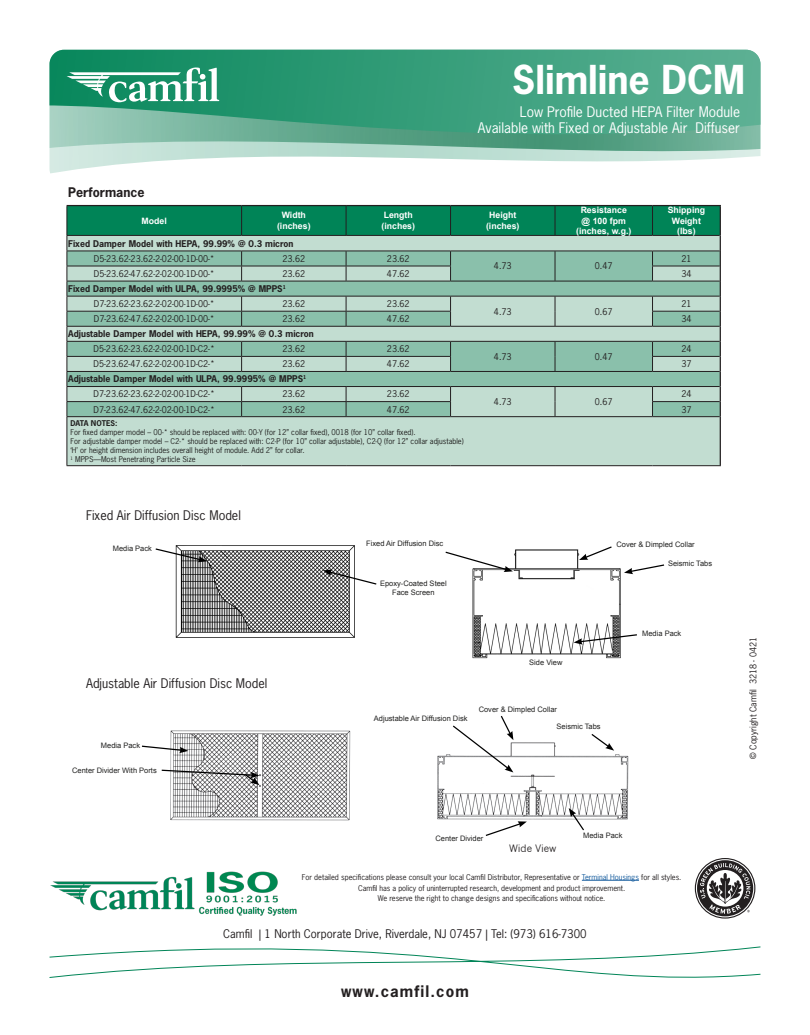
<style>
.page{position:relative;width:810px;height:1035px;background:#fff}
.page>*{position:absolute;margin:0;border:0;box-sizing:border-box;transform-origin:0 0}
.t1{font:700 37.5px "News Gothic Std";color:#fff}
.t2{font:700 15px "News Gothic Std";letter-spacing:.075em;color:#231f20}
.t3{font:13.75px "News Gothic Std";color:#fff}
.t4{font:12.5px "News Gothic Std";color:#231f20}
.t5{font:700 12.5px "News Gothic Std";color:#231f20}
.t6{font:11.25px "News Gothic Std";color:#231f20}
.t7{font:10px "News Gothic";letter-spacing:-.005em;color:#231f20}
.t8{font:8.75px "News Gothic Std";color:#231f20}
.t9{font:700 8.75px "News Gothic Std";color:#231f20}
.t10{font:700 8.75px "Arial";color:#fff}
.t11{font:7.5px "News Gothic Std";color:#212120}
.t12{font:7.5px "News Gothic Std";letter-spacing:-.005em;color:#231f20}
.t13{font:7.5px/9px "Arial";color:#212120;text-align:center}
.t14{font:700 7.5px "News Gothic Std";color:#212120}
.s1{color:#175d9e}
.s2{font-family:"News Gothic"}
</style>
<div class="page">
<img style="left:472px;top:549px;width:149px;height:110px">
<img style="left:175px;top:545px;width:180px;height:93px">
<svg style="left:49px;top:946px;width:712px;height:32px"></svg>
<svg style="left:49px;top:50px;width:712px;height:124px;background:#6bb59c"></svg>
<svg style="left:695px;top:858px;width:60px;height:61px"></svg>
<img style="left:50px;top:871px;width:247px;height:45px">
<svg style="left:67px;top:68px;width:152px;height:34px"></svg>
<div style="left:68px;top:417px;width:652px;height:48px;background:#c2ddd1"></div>
<hr style="left:67px;top:205px;width:175px;height:1px;background:#231f20">
<hr style="left:242px;top:205px;width:104px;height:1px;background:#231f20">
<hr style="left:346px;top:205px;width:105px;height:1px;background:#231f20">
<hr style="left:451px;top:205px;width:104px;height:1px;background:#231f20">
<hr style="left:555px;top:205px;width:98px;height:1px;background:#231f20">
<hr style="left:653px;top:205px;width:68px;height:1px;background:#231f20">
<hr style="left:720px;top:417px;width:1px;height:48px;background:#231f20">
<svg style="left:67px;top:206px;width:654px;height:211px;background:#87baa6"></svg>
<hr style="left:67px;top:416px;width:175px;height:1px;background:#231f20">
<hr style="left:67px;top:417px;width:1px;height:48px;background:#231f20">
<hr style="left:242px;top:416px;width:104px;height:1px;background:#231f20">
<hr style="left:346px;top:416px;width:105px;height:1px;background:#231f20">
<hr style="left:451px;top:416px;width:104px;height:1px;background:#231f20">
<hr style="left:555px;top:416px;width:98px;height:1px;background:#231f20">
<hr style="left:653px;top:416px;width:67px;height:1px;background:#231f20">
<hr style="left:67px;top:465px;width:175px;height:1px;background:#231f20">
<hr style="left:242px;top:465px;width:104px;height:1px;background:#231f20">
<hr style="left:346px;top:465px;width:105px;height:1px;background:#231f20">
<hr style="left:451px;top:465px;width:104px;height:1px;background:#231f20">
<hr style="left:555px;top:465px;width:98px;height:1px;background:#231f20">
<hr style="left:653px;top:465px;width:68px;height:1px;background:#231f20">
<svg style="left:155px;top:548px;width:52px;height:14px"></svg>
<svg style="left:445px;top:551px;width:68px;height:21px"></svg>
<svg style="left:579px;top:546px;width:34px;height:14px"></svg>
<svg style="left:624px;top:564px;width:41px;height:10px"></svg>
<svg style="left:574px;top:633px;width:63px;height:12px"></svg>
<svg style="left:323px;top:561px;width:54px;height:25px"></svg>
<img style="left:170px;top:730px;width:181px;height:91px">
<img style="left:437px;top:742px;width:192px;height:78px">
<svg style="left:141px;top:745px;width:47px;height:8px"></svg>
<svg style="left:451px;top:716px;width:62px;height:56px"></svg>
<svg style="left:590px;top:734px;width:24px;height:17px"></svg>
<svg style="left:485px;top:821px;width:42px;height:15px"></svg>
<svg style="left:569px;top:808px;width:16px;height:23px"></svg>
<svg style="left:161px;top:769px;width:98px;height:16px"></svg>
<hr style="left:582px;top:880px;width:57px;height:1px;background:#175d9e">
<p class="t1" style="left:512px;top:55px;width:234px">Slimline DCM</p>
<p class="t5" style="left:68px;top:184px;width:78px">Performance</p>
<p class="t10" style="left:142px;top:214px;width:27px">Model</p>
<p class="t10" style="left:282px;top:209px;width:26px">Width</p>
<p class="t10" style="left:277px;top:220px;width:35px">(inches)</p>
<p class="t10" style="left:384px;top:209px;width:31px">Length</p>
<p class="t10" style="left:382px;top:220px;width:35px">(inches)</p>
<p class="t3" style="left:520px;top:103px;width:222px">Low Profile Ducted HEPA Filter Module</p>
<p class="t3" style="left:478px;top:119px;width:264px">Available with Fixed or Adjustable Air Diffuser</p>
<p class="t10" style="left:489px;top:209px;width:29px">Height</p>
<p class="t10" style="left:486px;top:220px;width:35px">(inches)</p>
<p class="t10" style="left:581px;top:204px;width:48px">Resistance</p>
<p class="t10" style="left:582px;top:214px;width:46px">@ 100 fpm</p>
<p class="t10" style="left:576px;top:225px;width:57px">(inches, w.g.)</p>
<p class="t10" style="left:668px;top:204px;width:39px">Shipping</p>
<p class="t10" style="left:672px;top:214px;width:31px">Weight</p>
<p class="t10" style="left:677px;top:225px;width:20px">(lbs)</p>
<p class="t9" style="left:68px;top:237px;width:227px">Fixed Damper Model with HEPA, 99.99% @ 0.3 micron</p>
<p class="t8" style="left:94px;top:253px;width:122px">D5-23.62-23.62-2-02-00-1D-00-*</p>
<p class="t8" style="left:283px;top:253px;width:24px">23.62</p>
<p class="t8" style="left:387px;top:253px;width:24px">23.62</p>
<p class="t8" style="left:681px;top:253px;width:12px">21</p>
<p class="t8" style="left:494px;top:260px;width:19px">4.73</p>
<p class="t8" style="left:595px;top:260px;width:19px">0.47</p>
<p class="t8" style="left:94px;top:268px;width:122px">D5-23.62-47.62-2-02-00-1D-00-*</p>
<p class="t8" style="left:283px;top:268px;width:24px">23.62</p>
<p class="t8" style="left:387px;top:268px;width:24px">47.62</p>
<p class="t8" style="left:681px;top:268px;width:12px">34</p>
<p class="t9" style="left:68px;top:283px;width:219px">Fixed Damper Model with ULPA, 99.9995% @ MPPS<sup>1</sup></p>
<p class="t8" style="left:94px;top:298px;width:122px">D7-23.62-23.62-2-02-00-1D-00-*</p>
<p class="t8" style="left:283px;top:298px;width:24px">23.62</p>
<p class="t8" style="left:387px;top:298px;width:24px">23.62</p>
<p class="t8" style="left:494px;top:306px;width:19px">4.73</p>
<p class="t8" style="left:595px;top:306px;width:19px">0.67</p>
<p class="t8" style="left:681px;top:298px;width:12px">21</p>
<p class="t8" style="left:94px;top:313px;width:122px">D7-23.62-47.62-2-02-00-1D-00-*</p>
<p class="t8" style="left:283px;top:313px;width:24px">23.62</p>
<p class="t8" style="left:387px;top:313px;width:24px">47.62</p>
<p class="t8" style="left:681px;top:313px;width:12px">34</p>
<p class="t9" style="left:68px;top:328px;width:247px">Adjustable Damper Model with HEPA, 99.99% @ 0.3 micron</p>
<p class="t8" style="left:94px;top:343px;width:123px">D5-23.62-23.62-2-02-00-1D-C2-*</p>
<p class="t8" style="left:283px;top:343px;width:24px">23.62</p>
<p class="t8" style="left:387px;top:343px;width:24px">23.62</p>
<p class="t8" style="left:494px;top:351px;width:19px">4.73</p>
<p class="t8" style="left:595px;top:351px;width:19px">0.47</p>
<p class="t8" style="left:681px;top:343px;width:12px">24</p>
<p class="t8" style="left:94px;top:358px;width:123px">D5-23.62-47.62-2-02-00-1D-C2-*</p>
<p class="t8" style="left:283px;top:358px;width:24px">23.62</p>
<p class="t8" style="left:387px;top:358px;width:24px">47.62</p>
<p class="t8" style="left:681px;top:358px;width:12px">37</p>
<p class="t9" style="left:68px;top:373px;width:240px">Adjustable Damper Model with ULPA, 99.9995% @ MPPS<sup>1</sup></p>
<p class="t8" style="left:94px;top:389px;width:123px">D7-23.62-23.62-2-02-00-1D-C2-*</p>
<p class="t8" style="left:283px;top:389px;width:24px">23.62</p>
<p class="t8" style="left:387px;top:389px;width:24px">23.62</p>
<p class="t8" style="left:494px;top:396px;width:19px">4.73</p>
<p class="t8" style="left:595px;top:396px;width:19px">0.67</p>
<p class="t8" style="left:681px;top:389px;width:12px">24</p>
<p class="t8" style="left:94px;top:404px;width:123px">D7-23.62-47.62-2-02-00-1D-C2-*</p>
<p class="t8" style="left:283px;top:404px;width:24px">23.62</p>
<p class="t8" style="left:387px;top:404px;width:24px">47.62</p>
<p class="t8" style="left:681px;top:404px;width:12px">37</p>
<p class="t14" style="left:71px;top:418px;width:49px">DATA NOTES:</p>
<p class="t11" style="left:71px;top:427px;width:347px">For fixed damper model – 00-* should be replaced with: 00-Y (for 12” collar fixed), 0018 (for 10” collar fixed).</p>
<p class="t11" style="left:71px;top:436px;width:395px">For adjustable damper model – C2-* should be replaced with: C2-P (for 10” collar adjustable), C2-Q (for 12” collar adjustable)</p>
<p class="t11" style="left:71px;top:445px;width:236px">‘H’ or height dimension includes overall height of module. Add 2” for collar.</p>
<p class="t11" style="left:71px;top:454px;width:127px"><sup>1</sup> MPPS—Most Penetrating Particle Size</p>
<p class="t4" style="left:86px;top:507px;width:156px">Fixed Air Diffusion Disc Model</p>
<p class="t13" style="left:113px;top:543px;width:41px">Media Pack</p>
<p class="t4" style="left:86px;top:675px;width:183px">Adjustable Air Diffusion Disc Model</p>
<p class="t13" style="left:101px;top:741px;width:41px">Media Pack</p>
<p class="t13" style="left:72px;top:766px;width:86px">Center Divider With Ports</p>
<p class="t13" style="left:366px;top:539px;width:78px">Fixed Air Diffusion Disc</p>
<p class="t13" style="left:616px;top:540px;width:80px">Cover &amp; Dimpled Collar</p>
<p class="t13" style="left:380px;top:579px;width:68px">Epoxy-Coated Steel<br>Face Screen</p>
<p class="t13" style="left:529px;top:658px;width:35px">Side View</p>
<p class="t13" style="left:374px;top:714px;width:95px">Adjustable Air Diffusion Disk</p>
<p class="t13" style="left:479px;top:705px;width:80px">Cover &amp; Dimpled Collar</p>
<p class="t13" style="left:557px;top:722px;width:46px">Seismic Tabs</p>
<p class="t13" style="left:668px;top:559px;width:46px">Seismic Tabs</p>
<p class="t13" style="left:642px;top:629px;width:41px">Media Pack</p>
<p class="t13" style="left:436px;top:834px;width:49px">Center Divider</p>
<p class="t7" style="left:509px;top:843px;width:49px">Wide View</p>
<p class="t13" style="left:583px;top:830px;width:41px">Media Pack</p>
<p class="t12" style="left:302px;top:872px;width:381px">For detailed specifications please consult your local Camfil Distributor, Representative or <span class="s1">Terminal Housings</span> for all styles.</p>
<p class="t12" style="left:358px;top:883px;width:269px">Camfil has a policy of uninterrupted research, development and product improvement.</p>
<p class="t12" style="left:378px;top:893px;width:229px">We reserve the right to change designs and specifications without notice.</p>
<p class="t6" style="left:223px;top:927px;width:365px">Camfil | 1 North Corporate Drive, Riverdale, NJ 07457 | Tel: (973) 616-7300</p>
<p class="t2" style="left:341px;top:981px;width:129px">www.camfil.com</p>
<p class="t8" style="left:748px;top:759px;width:123px;rotate:-90deg"><span class="s2">©</span> Copyright Camfil 3218 - 0421</p>
</div>
